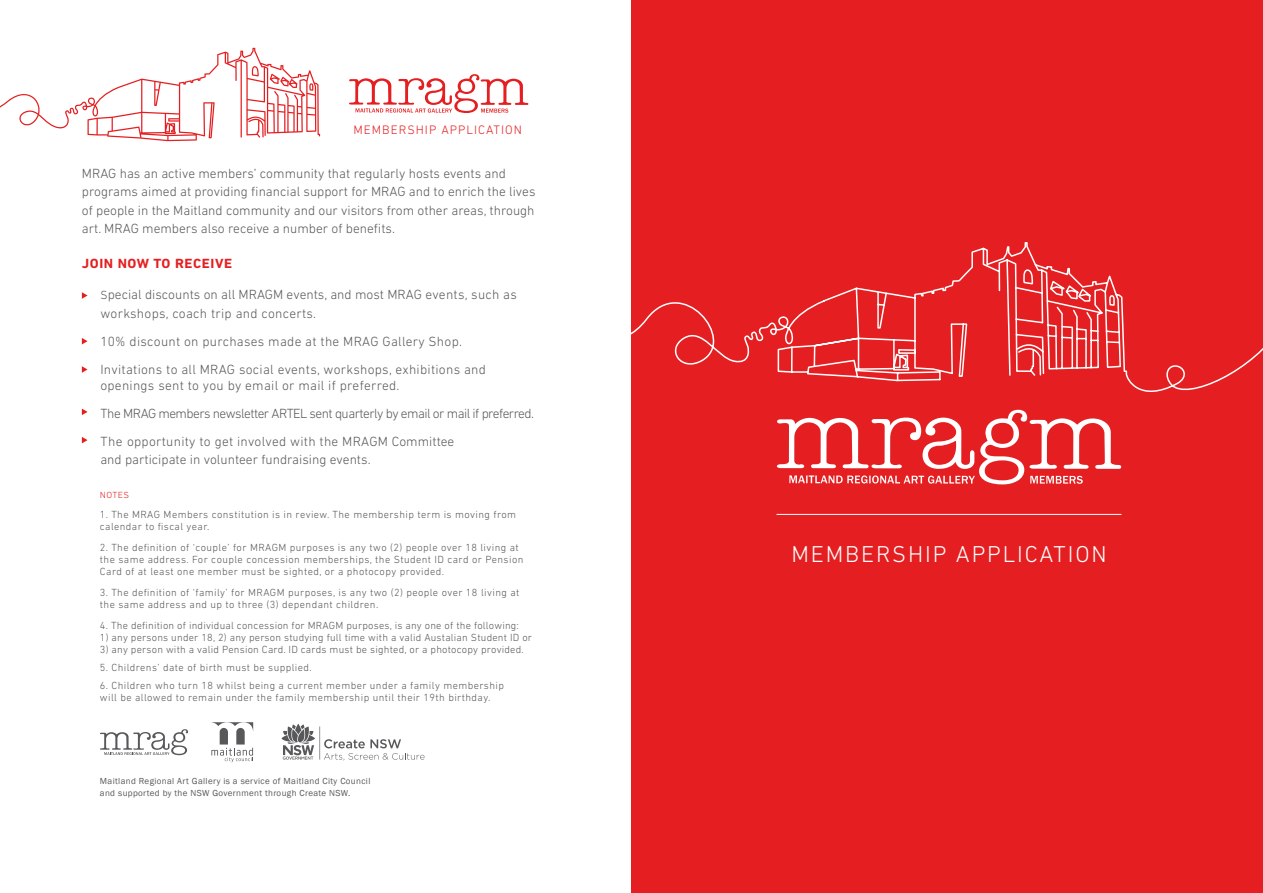
<style>
.page{position:relative;width:1263px;height:893px;background:#fff}
.page>*{position:absolute;margin:0;border:0;box-sizing:border-box;transform-origin:0 0}
.t1{font:300 23.4px "DIN Next LT Pro";letter-spacing:.08em;color:#fff}
.t2{font:300 13.5px/18.5px "DIN Next LT Pro";color:#57585a}
.t3{font:300 13.5px/28px "DIN Next LT Pro";letter-spacing:.02em;color:#57585a}
.t4{font:700 13.5px "DIN Next LT Pro";letter-spacing:.04em;color:#e51f21;scale:1.06 1}
.t5{font:300 12.45px "DIN Next LT Pro";letter-spacing:.08em;color:#e51f21}
.t6{font:300 10.5px/12px "DIN Next LT Pro";letter-spacing:.04em;color:#57585a}
.t7{font:300 10.5px "DIN Next LT Pro";letter-spacing:.02em;color:#57585a}
.t8{font:9px/12px "Franklin Gothic";letter-spacing:.04em;color:#57585a}
.t9{font:300 9px "DIN Next LT Pro";letter-spacing:.04em;color:#e51f21;scale:1.06 1}
.s1{font-size:12px}
</style>
<div class="page">
<div style="left:631px;top:0;width:632px;height:893px;background:#e51f21"></div>
<svg style="left:82px;top:292px;width:6px;height:7px"></svg>
<svg style="left:82px;top:338px;width:6px;height:6px"></svg>
<svg style="left:82px;top:366px;width:6px;height:7px"></svg>
<svg style="left:82px;top:409px;width:6px;height:6px"></svg>
<svg style="left:82px;top:437px;width:6px;height:6px"></svg>
<svg style="left:777px;top:410px;width:344px;height:74px"></svg>
<hr style="left:777px;top:514px;width:344px;height:1px;background:#fff">
<svg style="left:631px;top:242px;width:632px;height:150px"></svg>
<svg style="left:349px;top:74px;width:179px;height:39px"></svg>
<svg style="left:0;top:48px;width:320px;height:93px"></svg>
<svg style="left:100px;top:729px;width:88px;height:26px"></svg>
<svg style="left:211px;top:722px;width:43px;height:40px"></svg>
<svg style="left:282px;top:724px;width:142px;height:37px"></svg>
<p class="t5" style="left:353px;top:123px;width:170px">MEMBERSHIP APPLICATION</p>
<p class="t2" style="left:82px;top:164px;width:455px">MRAG has an active members’ community that regularly hosts events and programs aimed at providing financial support for MRAG and to enrich the lives of people in the Maitland community and our visitors from other areas, through art. MRAG members also receive a number of benefits.</p>
<p class="t4" style="left:82px;top:256px;width:143px">JOIN NOW TO RECEIVE</p>
<p class="t2" style="left:100px;top:285px;width:418px"><span class="s1">S</span>pecial discounts on all MRAGM events, and most MRAG events, such as workshops, coach trip and concerts.</p>
<p class="t3" style="left:100px;top:327px;width:387px">10% discount on purchases made at the MRAG Gallery Shop.<br>Invitations to all MRAG social events, workshops, exhibitions and</p>
<p class="t2" style="left:100px;top:371px;width:435px;line-height:28px">openings sent to you by email or mail if preferred.<br>The MRAG members newsletter ARTEL sent quarterly by email or mail if preferred.<br>The opportunity to get involved with the MRAGM Committee</p>
<p class="t2" style="left:100px;top:450px;width:272px">and participate in volunteer fundraising events.</p>
<p class="t9" style="left:100px;top:490px;width:29px">NOTES</p>
<p class="t6" style="left:100px;top:508px;width:418px">1. The MRAG Members constitution is in review. The membership term is moving from calendar to fiscal year.</p>
<p class="t6" style="left:100px;top:541px;width:425px">2. The definition of ‘couple’ for MRAGM purposes is any two (2) people over 18 living at the same address. For couple concession memberships, the Student ID card or Pension<br>Card of at least one member must be sighted, or a photocopy provided.</p>
<p class="t6" style="left:100px;top:586px;width:421px">3. The definition of ‘family’ for MRAGM purposes, is any two (2) people over 18 living at the same address and up to three (3) dependant children.</p>
<p class="t7" style="left:100px;top:619px;width:421px">4. The definition of individual concession for MRAGM purposes, is any one of the following:</p>
<p class="t7" style="left:100px;top:631px;width:434px">1) any persons under 18, 2) any person studying full time with a valid Austalian Student ID or</p>
<p class="t7" style="left:100px;top:643px;width:425px">3) any person with a valid Pension Card. ID cards must be sighted, or a photocopy provided.</p>
<p class="t6" style="left:100px;top:661px;width:213px">5. Childrens’ date of birth must be supplied.</p>
<p class="t6" style="left:100px;top:679px;width:406px">6. Children who turn 18 whilst being a current member under a family membership will be allowed to remain under the family membership until their 19th birthday.</p>
<p class="t8" style="left:100px;top:775px;width:272px">Maitland Regional Art Gallery is a service of Maitland City Council and supported by the NSW Government through Create NSW.</p>
<h1 class="t1" style="left:791px;top:540px;width:317px">MEMBERSHIP APPLICATION</h1>
</div>
